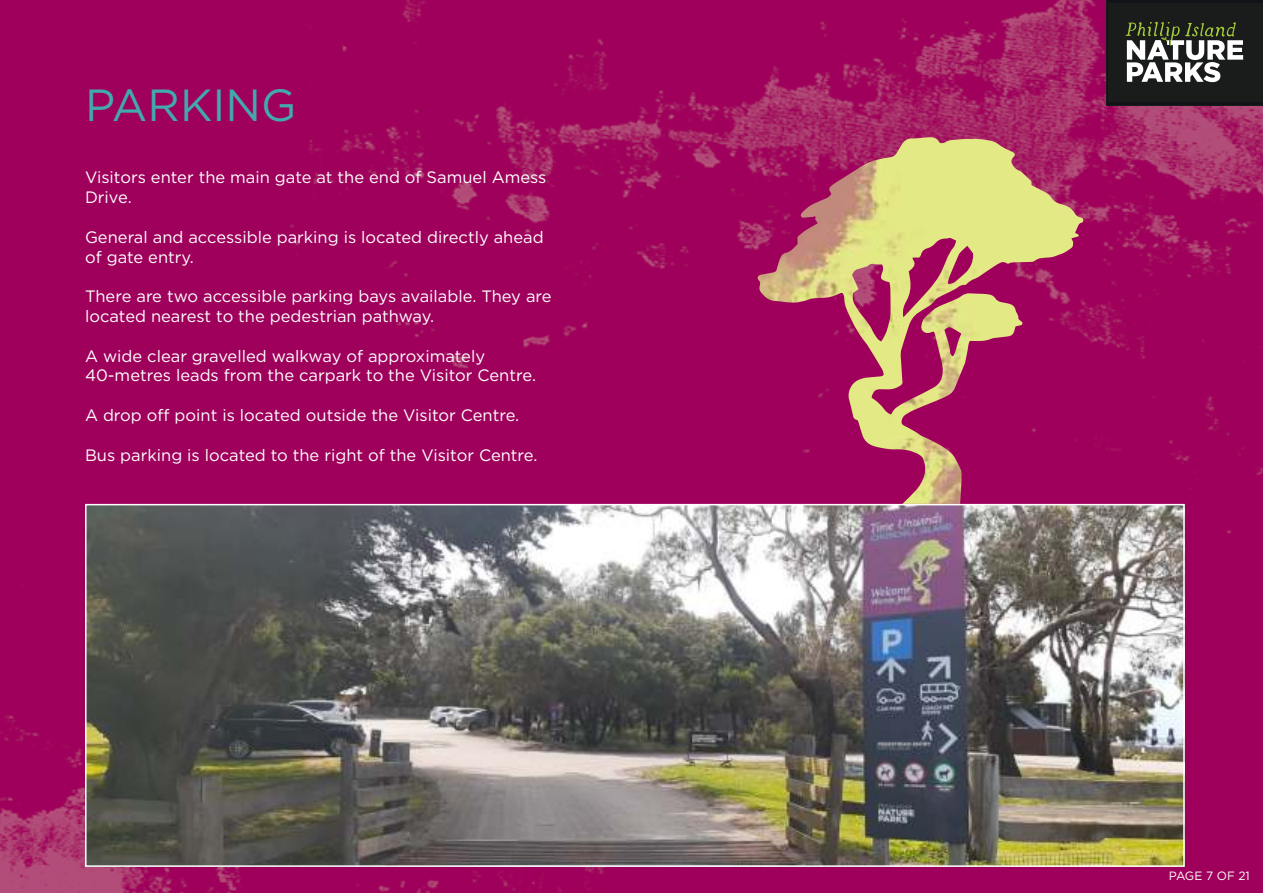
<style>
.page{position:relative;width:1263px;height:893px;background:#fff}
.page>*{position:absolute;margin:0;border:0;box-sizing:border-box;transform-origin:0 0}
.t1{font:45px "Gotham";color:#42a9ae}
.t2{font:16.5px/19.8px "Gotham";color:#fff}
.t3{font:12px "Gotham";color:#fff}
</style>
<div class="page">
<img style="left:0;top:0;width:1263px;height:893px">
<img style="left:757px;top:137px;width:204px;height:367px">
<img style="left:88px;top:507px;width:1094px;height:357px">
<div style="left:85px;top:504px;width:1100px;height:363px;border:2px solid #fff"></div>
<div style="left:1107px;top:0;width:156px;height:105px;background:#111317"></div>
<div style="left:1107px;top:3px;width:155px;height:98px;background:#191c1a"></div>
<svg style="left:1125px;top:21px;width:119px;height:62px"></svg>
<h1 class="t1" style="left:85px;top:81px;width:213px">PARKING</h1>
<p class="t2" style="left:85px;top:168px;width:463px">Visitors enter the main gate at the end of Samuel Amess<br>Drive.</p>
<p class="t2" style="left:85px;top:227px;width:460px">General and accessible parking is located directly ahead of gate entry.</p>
<p class="t2" style="left:85px;top:286px;width:468px">There are two accessible parking bays available. They are located nearest to the pedestrian pathway.</p>
<p class="t2" style="left:85px;top:346px;width:452px">A wide clear gravelled walkway of approximately<br>40-metres leads from the carpark to the Visitor Centre.</p>
<p class="t2" style="left:85px;top:405px;width:436px">A drop off point is located outside the Visitor Centre.</p>
<p class="t2" style="left:85px;top:445px;width:454px">Bus parking is located to the right of the Visitor Centre.</p>
<p class="t3" style="left:1169px;top:870px;width:83px">PAGE 7 OF 21</p>
</div>
